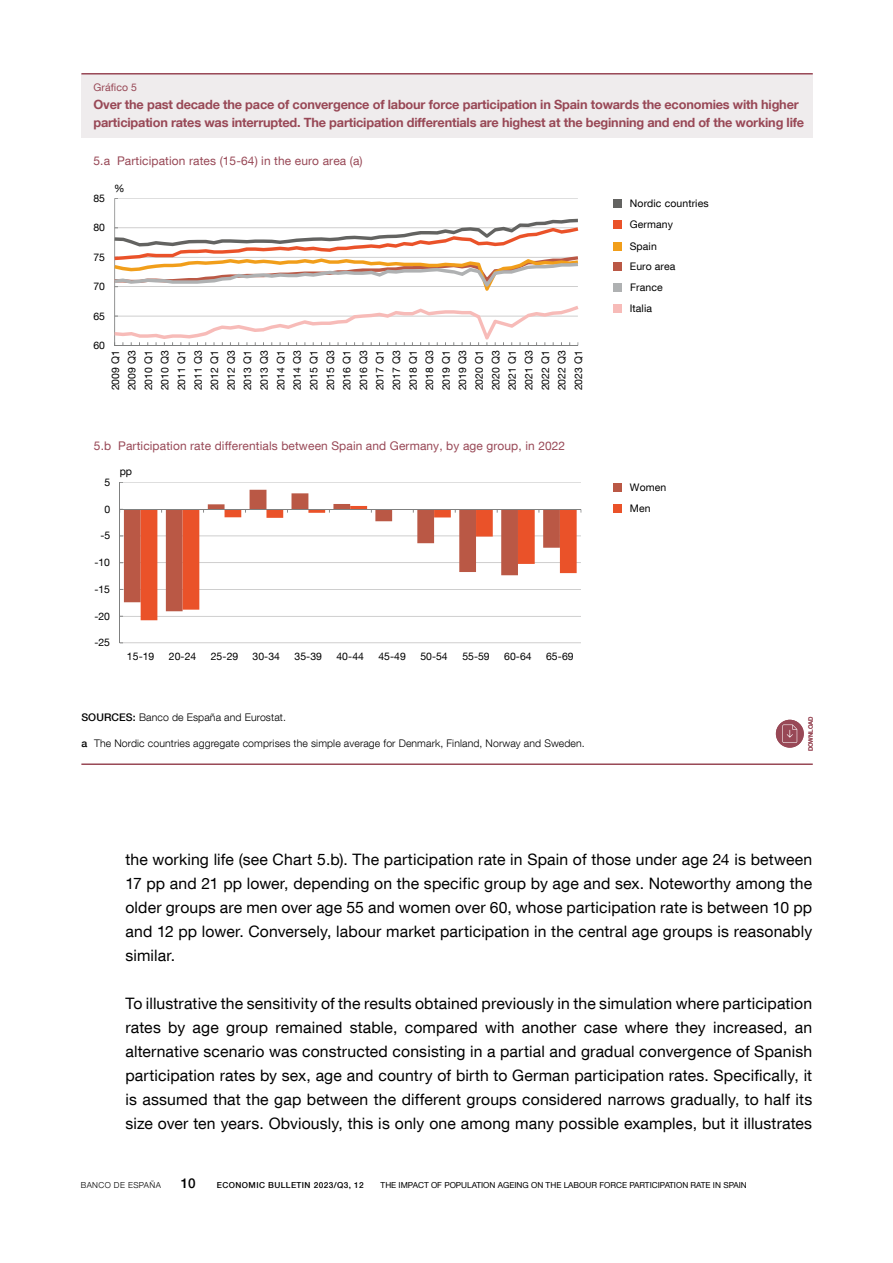
<style>
.page{position:relative;width:893px;height:1263px;background:#fff}
.page>*{position:absolute;margin:0;border:0;box-sizing:border-box;transform-origin:0 0}
.Texto_artículo{font:15.75px/24px "Bd E Neue Helvetica";letter-spacing:.01em;color:#000;text-align:justify}
.t1{font:500 13.5px "Bd E Neue Helvetica";color:#000}
.t2{font:700 12.75px/18px "Bd E Neue Helvetica";letter-spacing:-.015em;color:#984856}
.t3{font:12px "Bd E Neue Helvetica";letter-spacing:.01em;color:#984856}
.t4{font:10.5px/16.5px "Bd E Neue Helvetica";letter-spacing:-.005em;color:#000;text-align:justify}
.t5{font:300 10.5px "Bd E Neue Helvetica";letter-spacing:.01em;color:#000}
.t6{font:10.5px "Bd E Neue Helvetica";letter-spacing:.01em;color:#984856}
.t7{font:8.25px "Bd E Neue Helvetica";color:#000}
.t8{font:500 8.25px "Bd E Neue Helvetica";letter-spacing:.05em;color:#000}
.t9{font:300 8.25px "Bd E Neue Helvetica";letter-spacing:.05em;color:#000}
.t10{font:500 6px "Bd E Neue Helvetica";color:#984856}
.s1{font-weight:500}
</style>
<div class="page">
<div style="left:81px;top:74px;width:732px;height:64px;background:#efeced"></div>
<hr style="left:81px;top:73px;width:732px;height:2px;background:#984856">
<hr style="left:81px;top:763px;width:732px;height:2px;background:#984856">
<div style="left:613px;top:483px;width:8px;height:9px;background:#ba5845"></div>
<div style="left:613px;top:504px;width:8px;height:9px;background:#ea5229"></div>
<div style="left:613px;top:199px;width:8px;height:8px;background:#636361"></div>
<div style="left:613px;top:283px;width:8px;height:8px;background:#afb1b2"></div>
<div style="left:613px;top:242px;width:8px;height:8px;background:#f19e1a"></div>
<div style="left:613px;top:304px;width:8px;height:9px;background:#f7bbb8"></div>
<div style="left:613px;top:220px;width:8px;height:8px;background:#ea5229"></div>
<div style="left:613px;top:262px;width:8px;height:9px;background:#ba5845"></div>
<hr style="left:115px;top:198px;width:463px;height:1px;background:#a6a5a5">
<hr style="left:114px;top:198px;width:1px;height:147px;background:#7f8080">
<svg style="left:114px;top:306px;width:465px;height:40px"></svg>
<svg style="left:115px;top:219px;width:463px;height:72px"></svg>
<hr style="left:120px;top:643px;width:461px;height:1px;background:#a6a5a5">
<hr style="left:120px;top:616px;width:461px;height:1px;background:#a6a5a5">
<hr style="left:120px;top:589px;width:461px;height:1px;background:#a6a5a5">
<hr style="left:120px;top:562px;width:461px;height:1px;background:#a6a5a5">
<hr style="left:120px;top:536px;width:461px;height:1px;background:#a6a5a5">
<hr style="left:120px;top:482px;width:461px;height:1px;background:#a6a5a5">
<svg style="left:124px;top:490px;width:227px;height:121px"></svg>
<svg style="left:141px;top:506px;width:436px;height:114px"></svg>
<hr style="left:119px;top:482px;width:1px;height:161px;background:#7f8080">
<hr style="left:120px;top:509px;width:461px;height:1px;background:#7f8080">
<div style="left:776px;top:720px;width:28px;height:28px;background:#984856;border-radius:50%"></div>
<svg style="left:782px;top:724px;width:15px;height:19px"></svg>
<p class="t6" style="left:93px;top:81px;width:45px">Gráfico 5</p>
<p class="t2" style="left:93px;top:95px;width:712px">Over the past decade the pace of convergence of labour force participation in Spain towards the economies with higher participation rates was interrupted. The participation differentials are highest at the beginning and end of the working life</p>
<p class="t3" style="left:93px;top:153px;width:271px">5.a Participation rates (15-64) in the euro area (a)</p>
<p class="t4" style="left:93px;top:190px;width:13px">85</p>
<p class="t4" style="left:93px;top:219px;width:13px">80</p>
<p class="t4" style="left:93px;top:248px;width:13px">75</p>
<p class="t4" style="left:93px;top:278px;width:13px">70</p>
<p class="t4" style="left:93px;top:307px;width:13px">65</p>
<p class="t4" style="left:114px;top:180px;width:12px">%</p>
<p class="t4" style="left:93px;top:337px;width:13px">60</p>
<p class="t4" style="left:107px;top:390px;width:42px;rotate:-90deg">2009 Q1<br>2009 Q3<br>2010 Q1<br>2010 Q3<br>2011 Q1<br>2011 Q3<br>2012 Q1<br>2012 Q3<br>2013 Q1<br>2013 Q3<br>2014 Q1<br>2014 Q3<br>2015 Q1<br>2015 Q3<br>2016 Q1<br>2016 Q3<br>2017 Q1<br>2017 Q3<br>2018 Q1<br>2018 Q3<br>2019 Q1<br>2019 Q3<br>2020 Q1<br>2020 Q3<br>2021 Q1<br>2021 Q3<br>2022 Q1<br>2022 Q3<br>2023 Q1</p>
<p class="t3" style="left:94px;top:438px;width:473px">5.b Participation rate differentials between Spain and Germany, by age group, in 2022</p>
<p class="t4" style="left:104px;top:474px;width:7px">5</p>
<p class="t4" style="left:104px;top:500px;width:7px">0</p>
<p class="t4" style="left:100px;top:527px;width:11px">-5</p>
<p class="t4" style="left:94px;top:554px;width:17px">-10</p>
<p class="t4" style="left:94px;top:581px;width:17px">-15</p>
<p class="t4" style="left:94px;top:607px;width:17px">-20</p>
<p class="t4" style="left:94px;top:634px;width:17px">-25</p>
<p class="t4" style="left:120px;top:463px;width:14px">pp</p>
<p class="t4" style="left:127px;top:647px;width:29px">15-19</p>
<p class="t4" style="left:169px;top:647px;width:29px">20-24</p>
<p class="t4" style="left:211px;top:647px;width:29px">25-29</p>
<p class="t4" style="left:253px;top:647px;width:29px">30-34</p>
<p class="t4" style="left:295px;top:647px;width:29px">35-39</p>
<p class="t4" style="left:336px;top:647px;width:29px">40-44</p>
<p class="t4" style="left:378px;top:647px;width:29px">45-49</p>
<p class="t4" style="left:420px;top:647px;width:29px">50-54</p>
<p class="t4" style="left:462px;top:647px;width:29px">55-59</p>
<p class="t4" style="left:504px;top:647px;width:29px">60-64</p>
<p class="t4" style="left:546px;top:647px;width:29px">65-69</p>
<p class="t5" style="left:81px;top:710px;width:206px"><span class="s1">SOURCES:</span> Banco de España and Eurostat.</p>
<p class="t5" style="left:81px;top:737px;width:505px"><span class="s1">a</span> The Nordic countries aggregate comprises the simple average for Denmark, Finland, Norway and Sweden.</p>
<p class="t4" style="left:630px;top:195px;width:80px">Nordic countries</p>
<p class="t4" style="left:630px;top:216px;width:45px">Germany</p>
<p class="t4" style="left:630px;top:258px;width:47px">Euro area</p>
<p class="t4" style="left:630px;top:238px;width:29px">Spain</p>
<p class="t4" style="left:630px;top:279px;width:34px">France</p>
<p class="t4" style="left:630px;top:300px;width:24px">Italia</p>
<p class="t4" style="left:630px;top:479px;width:38px">Women</p>
<p class="t4" style="left:630px;top:500px;width:22px">Men</p>
<p class="t10" style="left:807px;top:751px;width:37px;rotate:-90deg">DOWNLOAD</p>
<p class="Texto_artículo" style="left:125px;top:847px;width:688px">the working life (see Chart 5.b). The participation rate in Spain of those under age 24 is between 17 pp and 21 pp lower, depending on the specific group by age and sex. Noteworthy among the older groups are men over age 55 and women over 60, whose participation rate is between 10 pp and 12 pp lower. Conversely, labour market participation in the central age groups is reasonably similar.</p>
<p class="Texto_artículo" style="left:125px;top:991px;width:688px">To illustrative the sensitivity of the results obtained previously in the simulation where participation rates by age group remained stable, compared with another case where they increased, an alternative scenario was constructed consisting in a partial and gradual convergence of Spanish participation rates by sex, age and country of birth to German participation rates. Specifically, it is assumed that the gap between the different groups considered narrows gradually, to half its size over ten years. Obviously, this is only one among many possible examples, but it illustrates</p>
<p class="t9" style="left:81px;top:1180px;width:82px">BANCO DE ESPAÑA</p>
<p class="t1" style="left:181px;top:1175px;width:16px">10</p>
<p class="t8" style="left:217px;top:1180px;width:148px">ECONOMIC BULLETIN 2023/Q3, 12</p>
<p class="t7" style="left:381px;top:1180px;width:368px">THE IMPACT OF POPULATION AGEING ON THE LABOUR FORCE PARTICIPATION RATE IN SPAIN</p>
</div>
